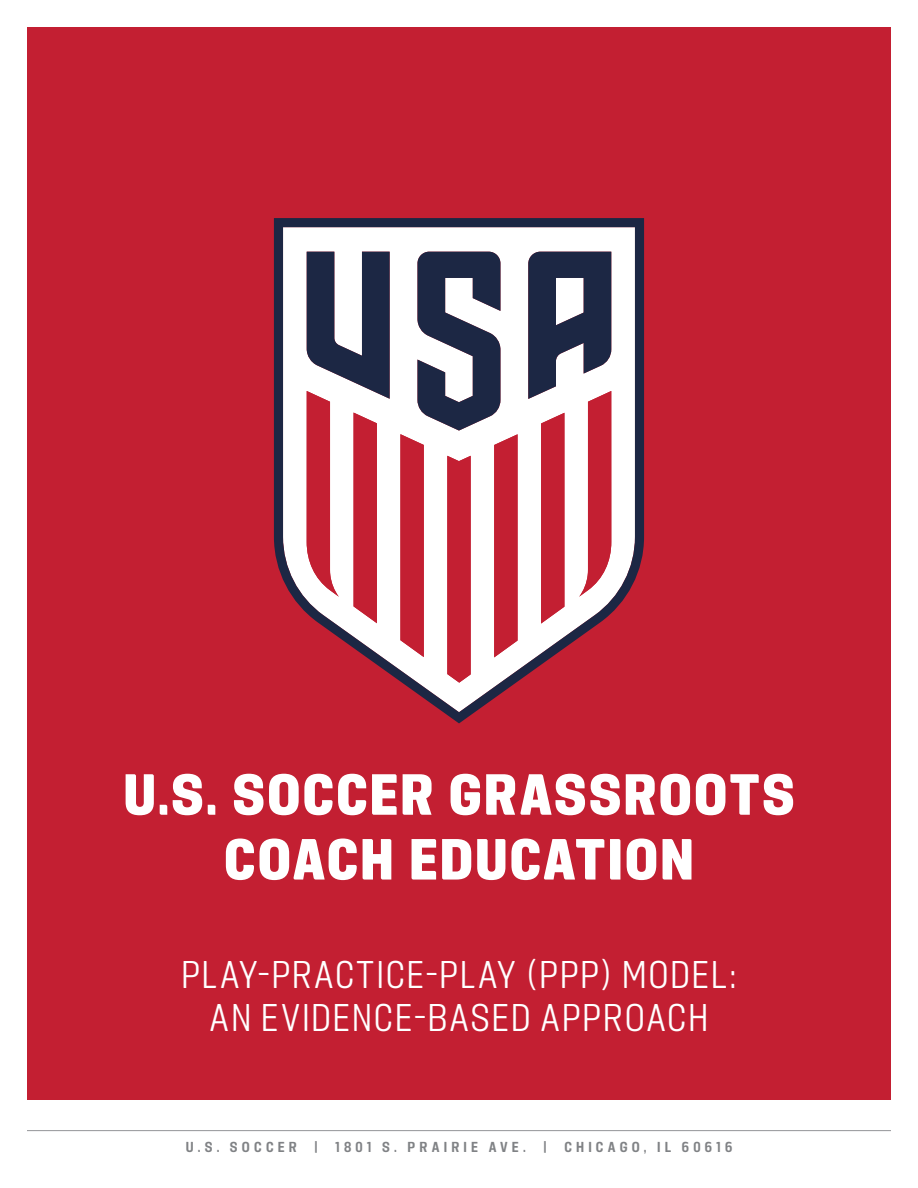
<style>
.page{position:relative;width:918px;height:1188px;background:#fff}
.page>*{position:absolute;margin:0;border:0;box-sizing:border-box;transform-origin:0 0}
.t1{font:900 54px/64.8px "USSF90 Minutes Display";letter-spacing:.04em;color:#fff;text-align:center}
.t2{font:300 36px/43.2px "USSF90 Minutes Display";letter-spacing:.04em;color:#fff;text-align:center}
.t3{font:700 13.5px "USSF90 Minutes Display";letter-spacing:.31em;color:#808285}
</style>
<div class="page">
<div style="left:27px;top:27px;width:864px;height:1072px;background:#c31f32"></div>
<hr style="left:27px;top:1130px;width:864px;height:1px;background:#939598">
<svg style="left:274px;top:218px;width:370px;height:505px"></svg>
<p class="t1" style="left:124px;top:761px;width:672px">U.S. SOCCER GRASSROOTS<br>COACH EDUCATION</p>
<p class="t2" style="left:181px;top:952px;width:557px">PLAY-PRACTICE-PLAY (PPP) MODEL:<br>AN EVIDENCE-BASED APPROACH</p>
<p class="t3" style="left:186px;top:1139px;width:113px">U.S. SOCCER</p>
<p class="t3" style="left:314px;top:1139px;width:6px">|</p>
<p class="t3" style="left:335px;top:1139px;width:192px">1801 S. PRAIRIE AVE.</p>
<p class="t3" style="left:543px;top:1139px;width:6px">|</p>
<p class="t3" style="left:564px;top:1139px;width:169px">CHICAGO, IL 60616</p>
</div>
